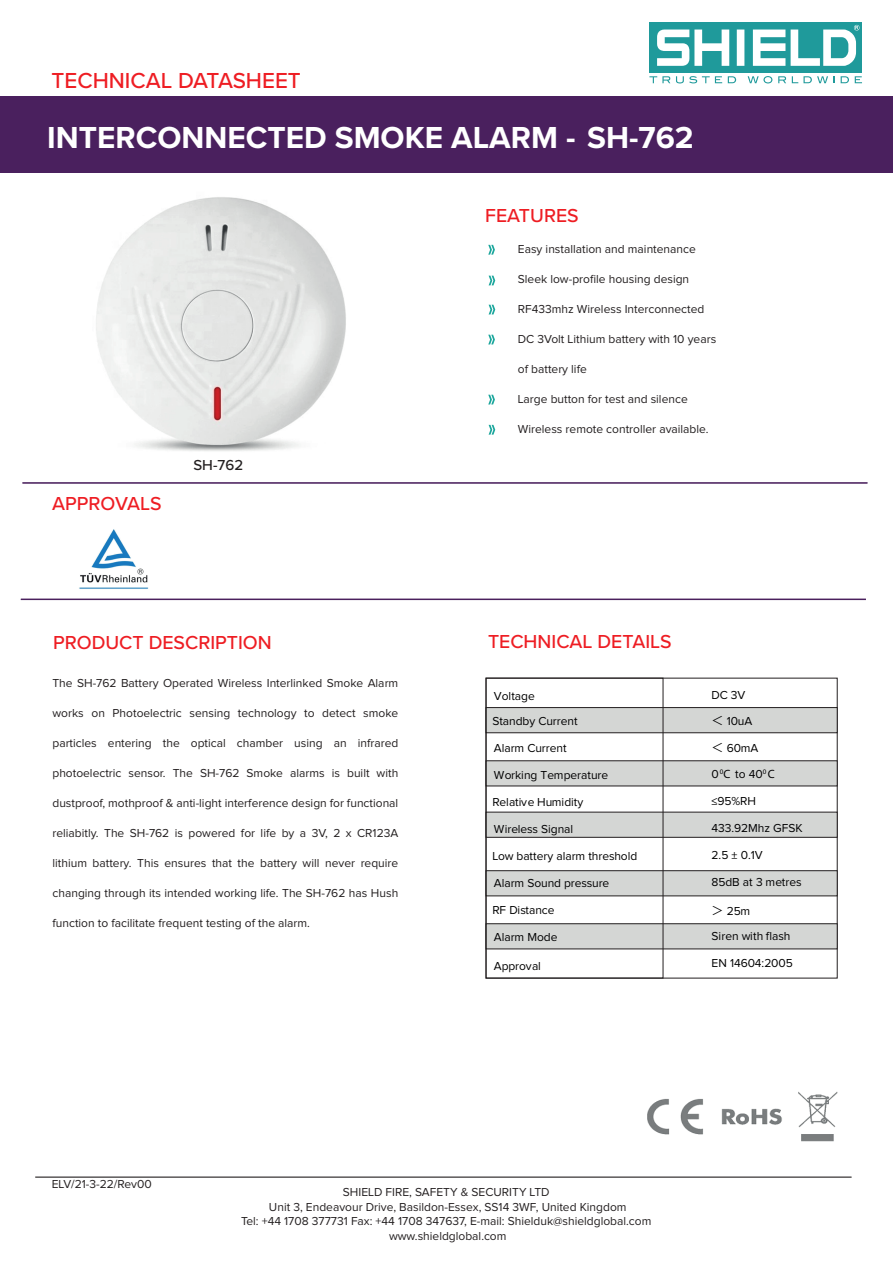
<style>
.page{position:relative;width:893px;height:1263px;background:#fff}
.page>*{position:absolute;margin:0;border:0;box-sizing:border-box;transform-origin:0 0}
.t1{font:700 31.5px "Proxima Nova";color:#fff}
.t2{font:500 22.5px "Proxima Nova";color:#ee1d23}
.t3{font:500 19.5px "Proxima Nova";color:#ee1d23}
.t4{font:500 15px "Proxima Nova";color:#231f20}
.t5{font:12px/14.4px "Proxima Nova";color:#231f20;text-align:center}
.t6{font:12px/26px "Proxima Nova";letter-spacing:-.01em;color:#000001}
.s1{font-family:"Koz Go Pr 6 N"}
.s2{font-family:"Myriad Pro"}
</style>
<div class="page">
<hr style="left:35px;top:1177px;width:817px;height:1px;background:#231f20">
<div style="left:0;top:96px;width:893px;height:77px;background:#4a205e"></div>
<div style="left:649px;top:22px;width:213px;height:50px;background:#1f9a9b"></div>
<svg style="left:657px;top:25px;width:203px;height:41px"></svg>
<svg style="left:649px;top:76px;width:21px;height:7px"></svg>
<svg style="left:676px;top:76px;width:46px;height:7px"></svg>
<svg style="left:728px;top:76px;width:8px;height:7px"></svg>
<svg style="left:748px;top:76px;width:24px;height:7px"></svg>
<svg style="left:778px;top:76px;width:8px;height:7px"></svg>
<svg style="left:792px;top:76px;width:42px;height:7px"></svg>
<svg style="left:841px;top:76px;width:8px;height:7px"></svg>
<svg style="left:855px;top:76px;width:7px;height:7px"></svg>
<hr style="left:22px;top:482px;width:845px;height:2px;background:#4a205d">
<hr style="left:21px;top:598px;width:845px;height:2px;background:#4a205d">
<img style="left:96px;top:197px;width:250px;height:254px">
<svg style="left:489px;top:425px;width:6px;height:10px"></svg>
<svg style="left:488px;top:395px;width:7px;height:9px"></svg>
<svg style="left:488px;top:335px;width:7px;height:9px"></svg>
<svg style="left:489px;top:305px;width:6px;height:9px"></svg>
<svg style="left:489px;top:276px;width:6px;height:9px"></svg>
<svg style="left:488px;top:245px;width:7px;height:10px"></svg>
<div style="left:486px;top:707px;width:351px;height:26px;background:#d4d6d4;border:1px solid #231f20"></div>
<div style="left:486px;top:760px;width:351px;height:26px;background:#d4d6d4;border:1px solid #231f20"></div>
<div style="left:486px;top:812px;width:351px;height:25px;background:#d4d6d4"></div>
<div style="left:486px;top:870px;width:351px;height:26px;background:#d4d6d4;border:1px solid #231f20"></div>
<div style="left:486px;top:923px;width:351px;height:26px;background:#d4d6d4;border:1px solid #231f20"></div>
<div style="left:486px;top:678px;width:177px;height:300px;border:1px solid #231f20"></div>
<img style="left:79px;top:529px;width:70px;height:60px">
<img style="left:647px;top:1091px;width:191px;height:51px">
<h2 class="t2" style="left:52px;top:63px;width:251px">TECHNICAL DATASHEET</h2>
<h1 class="t1" style="left:47px;top:114px;width:648px">INTERCONNECTED SMOKE ALARM - SH-762</h1>
<h3 class="t3" style="left:485px;top:201px;width:95px">FEATURES</h3>
<h3 class="t3" style="left:52px;top:489px;width:111px">APPROVALS</h3>
<p class="t4" style="left:193px;top:454px;width:51px">SH-762</p>
<h3 class="t3" style="left:53px;top:628px;width:220px">PRODUCT DESCRIPTION</h3>
<p class="t5" style="left:52px;top:676px;width:347px">The SH-762 Battery Operated Wireless Interlinked Smoke Alarm</p>
<p class="t5" style="left:52px;top:706px;width:347px">works on Photoelectric sensing technology to detect smoke</p>
<p class="t5" style="left:52px;top:736px;width:347px">particles entering the optical chamber using an infrared</p>
<p class="t5" style="left:52px;top:766px;width:347px">photoelectric sensor. The SH-762 Smoke alarms is built with</p>
<p class="t5" style="left:52px;top:796px;width:347px">dustproof, mothproof &amp; anti-light interference design for functional</p>
<p class="t5" style="left:52px;top:826px;width:347px">reliabitly. The SH-762 is powered for life by a 3V, 2 x CR123A</p>
<p class="t5" style="left:52px;top:856px;width:347px">lithium battery. This ensures that the battery will never require</p>
<p class="t5" style="left:52px;top:886px;width:347px">changing through its intended working life. The SH-762 has Hush</p>
<p class="t5" style="left:52px;top:916px;width:259px">function to facilitate frequent testing of the alarm.</p>
<p class="t5" style="left:518px;top:243px;width:179px">Easy installation and maintenance</p>
<p class="t5" style="left:518px;top:273px;width:173px">Sleek low-profile housing design</p>
<p class="t5" style="left:518px;top:303px;width:188px">RF433mhz Wireless Interconnected</p>
<p class="t5" style="left:518px;top:333px;width:200px">DC 3Volt Lithium battery with 10 years</p>
<p class="t5" style="left:518px;top:363px;width:70px">of battery life</p>
<p class="t5" style="left:518px;top:393px;width:171px">Large button for test and silence</p>
<p class="t5" style="left:518px;top:423px;width:192px">Wireless remote controller available.</p>
<h3 class="t3" style="left:488px;top:627px;width:185px">TECHNICAL DETAILS</h3>
<p class="t6" style="left:492px;top:683px;width:87px;line-height:25.5px">Voltage<br>Standby Current</p>
<p class="t6" style="left:494px;top:736px;width:74px">Alarm Current</p>
<p class="t6" style="left:494px;top:763px;width:116px">Working Temperature</p>
<p class="t6" style="left:492px;top:790px;width:92px">Relative Humidity</p>
<p class="t6" style="left:494px;top:817px;width:81px">Wireless Signal</p>
<p class="t6" style="left:492px;top:844px;width:147px">Low battery alarm threshold</p>
<p class="t6" style="left:494px;top:871px;width:117px">Alarm Sound pressure</p>
<p class="t6" style="left:492px;top:898px;width:64px">RF Distance</p>
<p class="t6" style="left:494px;top:925px;width:65px">Alarm Mode</p>
<p class="t6" style="left:494px;top:953px;width:48px">Approval</p>
<p class="t6" style="left:712px;top:682px;width:35px">DC 3V</p>
<p class="t6" style="left:712px;top:709px;width:42px"><span class="s1">＜</span> 10uA</p>
<p class="t6" style="left:712px;top:736px;width:65px"><span class="s1">＜</span> 60mA<br>0 <sup>0</sup><span class="s2">C</span> to 40<sup>0</sup> <span class="s2">C</span></p>
<p class="t6" style="left:712px;top:789px;width:46px">≤95%RH</p>
<p class="t6" style="left:712px;top:816px;width:92px">433.92Mhz GFSK</p>
<p class="t6" style="left:712px;top:843px;width:53px">2.5 ± 0.1V</p>
<p class="t6" style="left:712px;top:870px;width:92px">85dB at 3 metres</p>
<p class="t6" style="left:712px;top:898px;width:80px"><span class="s1">＞</span> 25m<br>Siren with flash</p>
<p class="t6" style="left:712px;top:951px;width:83px">EN 14604:2005</p>
<p class="t5" style="left:52px;top:1178px;width:102px">ELV/21-3-22/Rev00</p>
<p class="t5" style="left:241px;top:1186px;width:412px">SHIELD FIRE, SAFETY &amp; SECURITY LTD<br>Unit 3, Endeavour Drive, Basildon-Essex, SS14 3WF, United Kingdom<br>Tel: +44 1708 377731 Fax: +44 1708 347637, E-mail: Shielduk@shieldglobal.com www.shieldglobal.com</p>
</div>
